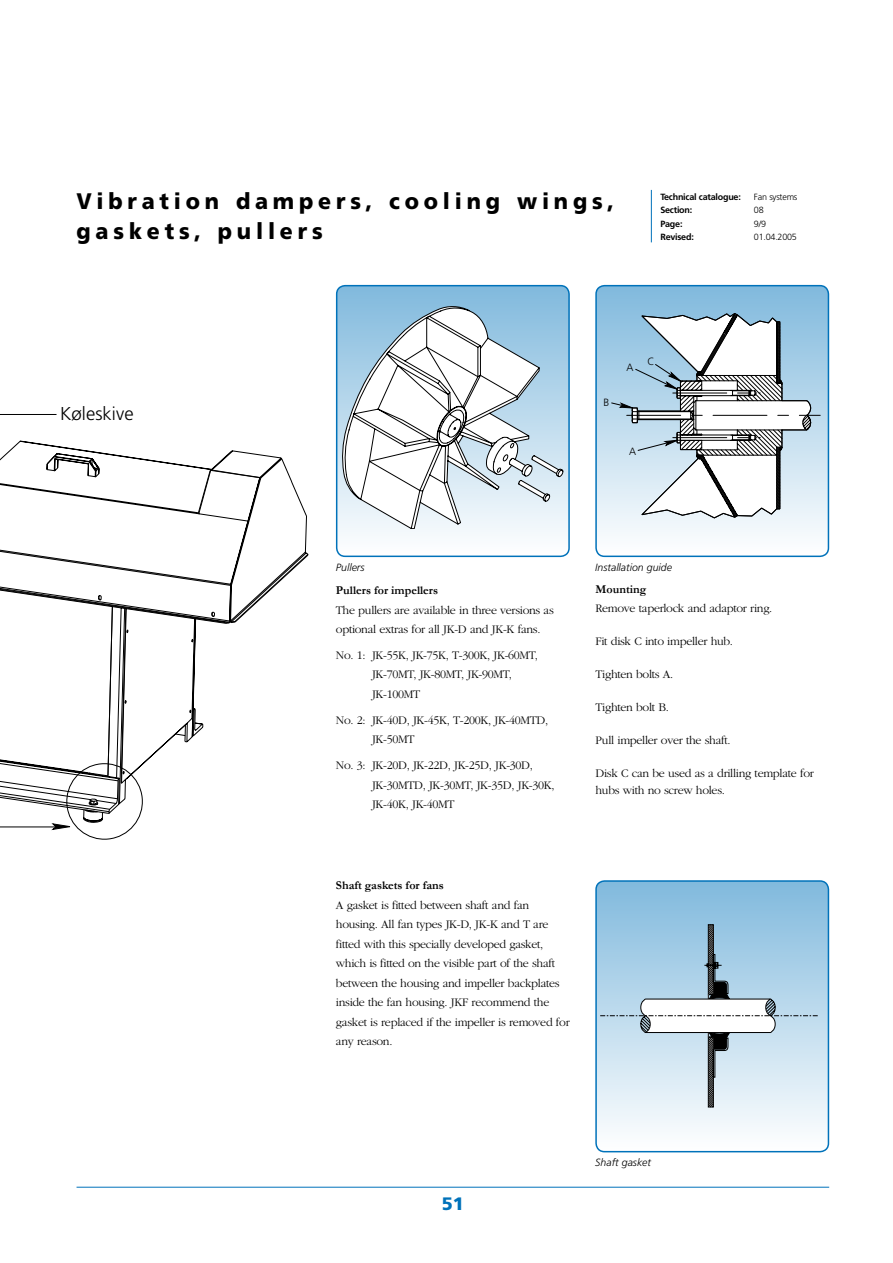
<style>
.page{position:relative;width:893px;height:1263px;background:#fff}
.page>*{position:absolute;margin:0;border:0;box-sizing:border-box;transform-origin:0 0}
.t1{font:900 22.5px/30px "Frutiger";letter-spacing:.225em;color:#000;scale:.95 1}
.t2{font:300 18.6px "Frutiger";letter-spacing:-.005em;color:#000}
.t3{font:900 18px "Frutiger";color:#0072ba}
.t4{font:300 12px/19.5px "Garamond";letter-spacing:-.025em;color:#000}
.t5{font:700 12px "Garamond";color:#000}
.t6{font:italic 300 10.5px "Frutiger";color:#000}
.t7{font:300 10.5px "Frutiger";color:#000}
.t8{font:700 9px "Frutiger";letter-spacing:-.025em;color:#000}
.t9{font:300 9px "Frutiger";letter-spacing:-.025em;color:#000}
</style>
<div class="page">
<hr style="left:77px;top:1187px;width:752px;height:1px;background:#0072ba">
<hr style="left:651px;top:190px;width:1px;height:52px;background:#0072ba">
<div style="left:596px;top:286px;width:232px;height:270px;background:linear-gradient(to bottom,#80b9dd,#fefeff);border-radius:9px"></div>
<svg style="left:611px;top:313px;width:209px;height:205px"></svg>
<div style="left:595px;top:285px;width:234px;height:272px;border:2px solid #0072ba;border-radius:9px"></div>
<div style="left:337px;top:286px;width:232px;height:270px;background:linear-gradient(to bottom,#80b9dd,#fefefe);border-radius:9px"></div>
<svg style="left:342px;top:306px;width:221px;height:223px"></svg>
<div style="left:336px;top:285px;width:234px;height:272px;border:2px solid #0072ba;border-radius:9px"></div>
<div style="left:596px;top:881px;width:232px;height:271px;background:linear-gradient(to bottom,#80b9dd,#fff);border-radius:9px"></div>
<svg style="left:600px;top:924px;width:218px;height:183px;background:#bcd4e4"></svg>
<div style="left:595px;top:880px;width:234px;height:272px;border:2px solid #0072ba;border-radius:9px"></div>
<svg style="left:0;top:458px;width:309px;height:382px"></svg>
<hr style="left:0;top:414px;width:57px;height:1px;background:#000">
<svg style="left:0;top:785px;width:72px;height:45px"></svg>
<h1 class="t1" style="left:77px;top:186px;width:567px">Vibration dampers, cooling wings, gaskets, pullers</h1>
<p class="t8" style="left:660px;top:192px;width:82px">Technical catalogue:</p>
<p class="t9" style="left:754px;top:192px;width:45px">Fan systems</p>
<p class="t8" style="left:660px;top:205px;width:33px">Section:</p>
<p class="t9" style="left:754px;top:205px;width:11px">08</p>
<p class="t8" style="left:660px;top:219px;width:24px">Page:</p>
<p class="t9" style="left:754px;top:219px;width:14px">9/9</p>
<p class="t8" style="left:660px;top:232px;width:35px">Revised:</p>
<p class="t9" style="left:754px;top:232px;width:45px">01.04.2005</p>
<h2 class="t2" style="left:60px;top:403px;width:75px">Køleskive</h2>
<p class="t7" style="left:603px;top:396px;width:7px">B</p>
<p class="t7" style="left:627px;top:362px;width:9px">A</p>
<p class="t7" style="left:647px;top:355px;width:9px">C</p>
<p class="t7" style="left:629px;top:445px;width:9px">A</p>
<p class="t6" style="left:336px;top:561px;width:30px">Pullers</p>
<p class="t6" style="left:595px;top:561px;width:78px">Installation guide</p>
<p class="t5" style="left:336px;top:582px;width:104px">Pullers for impellers</p>
<p class="t4" style="left:336px;top:600px;width:219px">The pullers are available in three versions as optional extras for all JK-D and JK-K fans.</p>
<p class="t4" style="left:372px;top:646px;width:167px;text-indent:-36px">No. 1: JK-55K, JK-75K, T-300K, JK-60MT,<br>JK-70MT, JK-80MT, JK-90MT,<br>JK-100MT</p>
<p class="t4" style="left:372px;top:710px;width:178px;text-indent:-36px">No. 2: JK-40D, JK-45K, T-200K, JK-40MTD,<br>JK-50MT</p>
<p class="t4" style="left:372px;top:756px;width:184px;text-indent:-36px">No. 3: JK-20D, JK-22D, JK-25D, JK-30D,<br>JK-30MTD, JK-30MT, JK-35D, JK-30K,<br>JK-40K, JK-40MT</p>
<p class="t5" style="left:596px;top:581px;width:52px">Mounting</p>
<p class="t4" style="left:596px;top:599px;width:178px">Remove taperlock and adaptor ring.</p>
<p class="t4" style="left:596px;top:632px;width:139px">Fit disk C into impeller hub.</p>
<p class="t4" style="left:596px;top:665px;width:79px">Tighten bolts A.</p>
<p class="t4" style="left:596px;top:698px;width:75px">Tighten bolt B.</p>
<p class="t4" style="left:596px;top:731px;width:137px">Pull impeller over the shaft.</p>
<p class="t4" style="left:596px;top:766px;width:220px;line-height:16.5px">Disk C can be used as a drilling template for hubs with no screw holes.</p>
<p class="t5" style="left:336px;top:877px;width:109px">Shaft gaskets for fans</p>
<p class="t4" style="left:336px;top:895px;width:235px">A gasket is fitted between shaft and fan housing. All fan types JK-D, JK-K and T are fitted with this specially developed gasket, which is fitted on the visible part of the shaft between the housing and impeller backplates inside the fan housing. JKF recommend the gasket is replaced if the impeller is removed for any reason.</p>
<h3 class="t3" style="left:442px;top:1192px;width:24px">51</h3>
<p class="t6" style="left:595px;top:1157px;width:57px">Shaft gasket</p>
</div>
